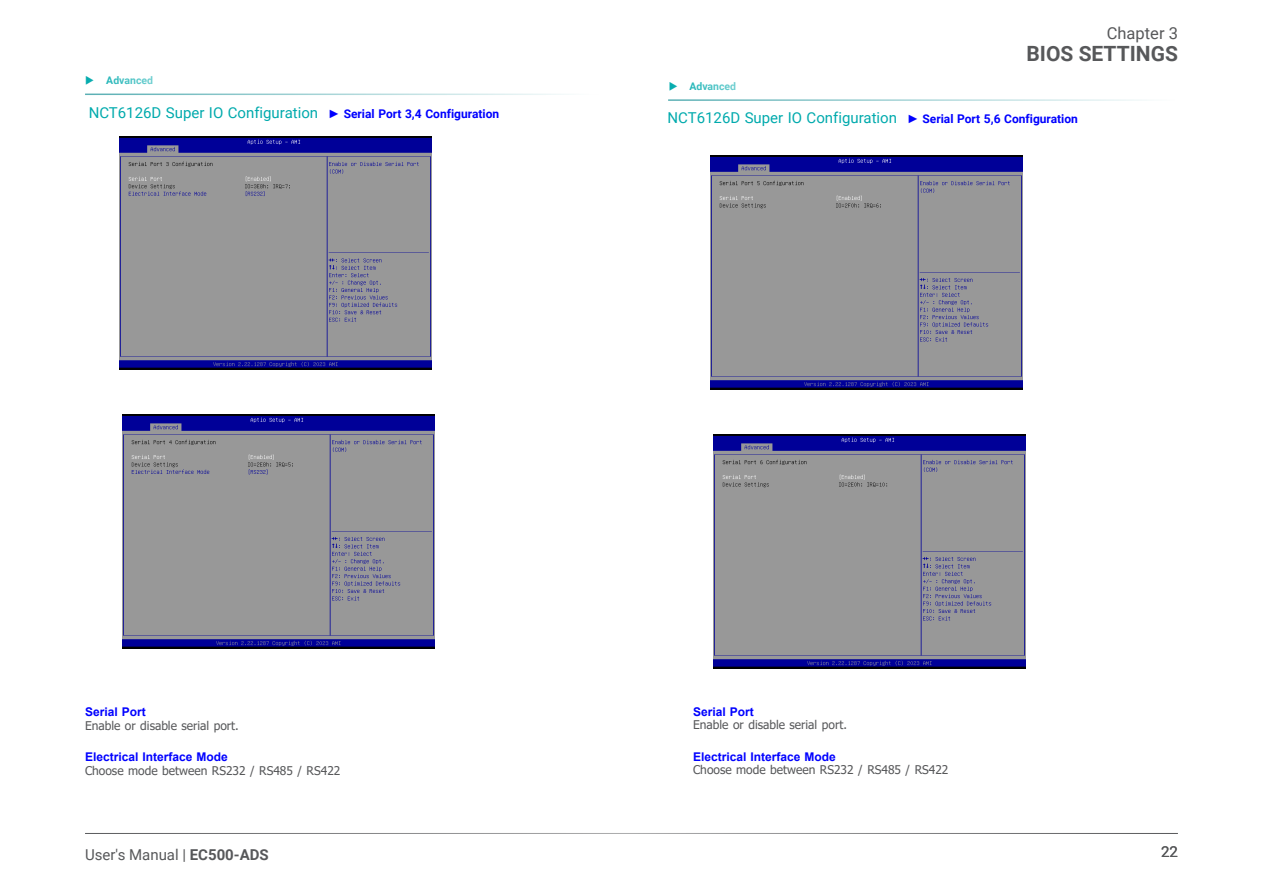
<style>
.page{position:relative;width:1263px;height:893px;background:#fff}
.page>*{position:absolute;margin:0;border:0;box-sizing:border-box;transform-origin:0 0}
.t1{font:700 21px "Roboto";color:#57585a}
.t2{font:16.5px "Roboto";color:#57585a}
.Heading_3{font:15px "Roboto";color:#00aaad}
.t3{font:15px "Roboto";color:#57585a}
.Body_Text{font:12px "Tahoma";color:#57585a}
.Body_Text-2{font:700 12px "Arial";color:#00f}
.t4{font:700 10.5px "Roboto";color:#00aaad}
.s1{font-family:"Arial";font-weight:700;font-size:12px;color:#00f}
.s2{font-weight:700;font-size:12px;color:#00f}
.s3{font-weight:700}
</style>
<div class="page">
<hr style="left:85px;top:833px;width:1093px;height:1px;background:#57585a">
<img style="left:120px;top:136px;width:312px;height:234px">
<img style="left:710px;top:156px;width:312px;height:234px">
<hr style="left:85px;top:94px;width:515px;height:1px;background:#2e9aa0">
<img style="left:123px;top:415px;width:312px;height:234px">
<img style="left:713px;top:435px;width:312px;height:234px">
<hr style="left:668px;top:99px;width:515px;height:2px;background:#2e9aa0">
<p class="t4" style="left:106px;top:73px;width:48px">Advanced</p>
<p class="Heading_3" style="left:89px;top:102px;width:412px">NCT6126D Super IO Configuration <span class="s1">►</span> <span class="s2">Serial Port 3,4 Configuration</span></p>
<h2 class="t2" style="left:1107px;top:21px;width:73px">Chapter 3</h2>
<h1 class="t1" style="left:1026px;top:39px;width:153px">BIOS SETTINGS</h1>
<p class="t4" style="left:689px;top:79px;width:48px">Advanced</p>
<p class="Heading_3" style="left:667px;top:108px;width:412px">NCT6126D Super IO Configuration <span class="s1">►</span> <span class="s2">Serial Port 5,6 Configuration</span></p>
<p class="Body_Text-2" style="left:85px;top:703px;width:62px">Serial Port</p>
<p class="Body_Text" style="left:85px;top:717px;width:155px">Enable or disable serial port.</p>
<p class="Body_Text-2" style="left:85px;top:748px;width:144px">Electrical Interface Mode</p>
<p class="Body_Text" style="left:85px;top:762px;width:257px">Choose mode between RS232 / RS485 / RS422</p>
<p class="t3" style="left:85px;top:844px;width:185px">User's Manual | <span class="s3">EC500-ADS</span></p>
<p class="Body_Text-2" style="left:693px;top:703px;width:62px">Serial Port</p>
<p class="Body_Text" style="left:693px;top:717px;width:155px">Enable or disable serial port.</p>
<p class="Body_Text-2" style="left:693px;top:748px;width:144px">Electrical Interface Mode</p>
<p class="Body_Text" style="left:693px;top:762px;width:257px">Choose mode between RS232 / RS485 / RS422</p>
<p class="t3" style="left:1161px;top:841px;width:18px">22</p>
</div>
